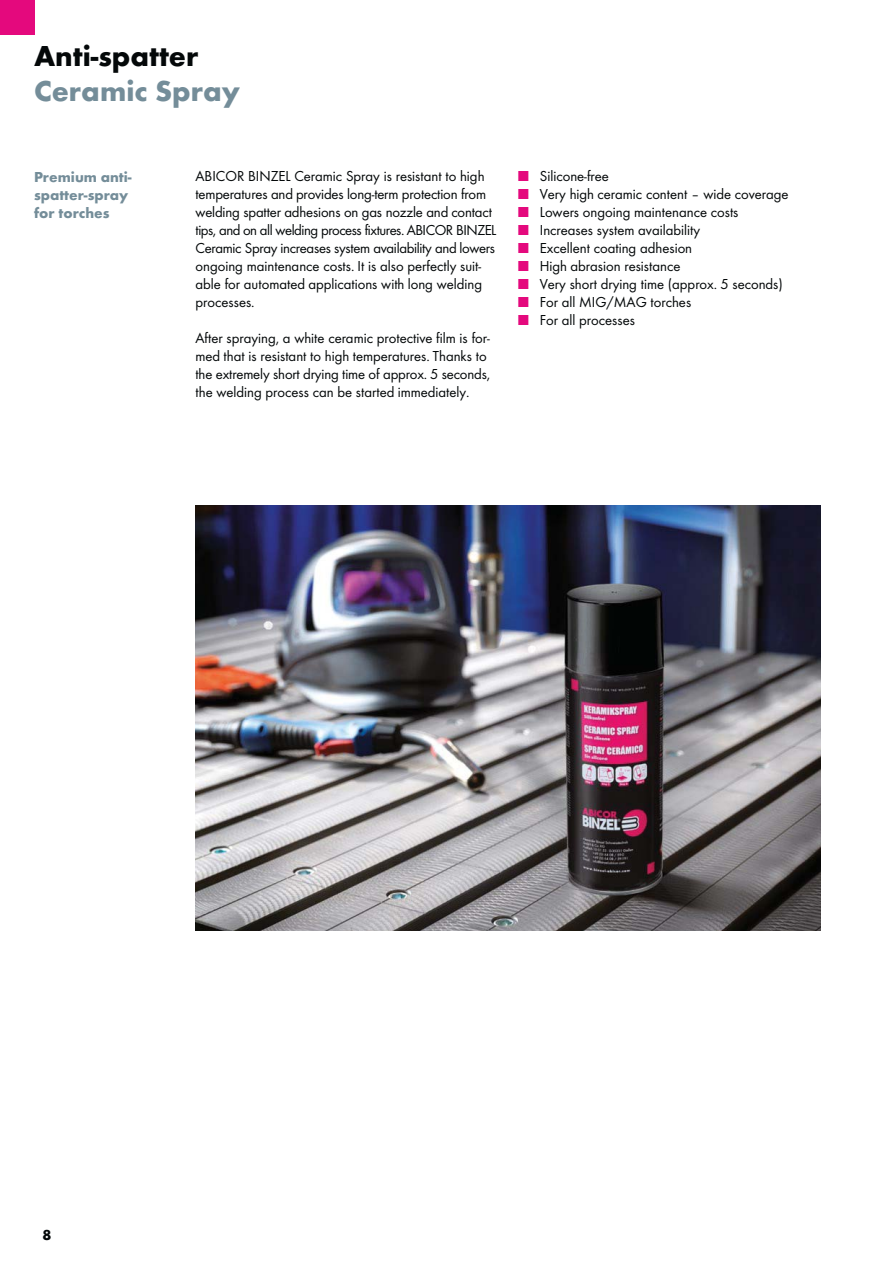
<style>
.page{position:relative;width:893px;height:1263px;background:#fff}
.page>*{position:absolute;margin:0;border:0;box-sizing:border-box;transform-origin:0 0}
.t1{font:700 30px "Futura TOT";color:#748d99}
.t2{font:700 30px "Futura TOT";color:#040809}
.t3{font:15px/18px "Futura TOT Boo";color:#040809}
.t4{font:700 15px/18px "Futura TOT";color:#748d99}
.t5{font:700 15px "Futura TOT";color:#040809}
.s1{color:#e4097d}
</style>
<div class="page">
<div style="left:0;top:0;width:34px;height:34px;background:#e4097d"></div>
<img style="left:196px;top:505px;width:624px;height:425px">
<h1 class="t2" style="left:34px;top:39px;width:166px">Anti-spatter</h1>
<h1 class="t1" style="left:34px;top:73px;width:207px">Ceramic Spray</h1>
<p class="t4" style="left:34px;top:168px;width:99px">Premium anti&shy;spatter-spray for torches</p>
<p class="t3" style="left:196px;top:169px;width:302px">ABICOR BINZEL Ceramic Spray is resistant to high temperatures and provides long-term protection from welding spatter adhesions on gas nozzle and contact tips, and on all welding process fixtures. ABICOR BINZEL Ceramic Spray increases system availability and lowers ongoing maintenance costs. It is also perfectly suit&shy;able for automated applications with long welding processes.</p>
<p class="t3" style="left:196px;top:331px;width:296px">After spraying, a white ceramic protective film is for&shy;med that is resistant to high temperatures. Thanks to the extremely short drying time of approx. 5 seconds, the welding process can be started immediately.</p>
<p class="t3" style="left:519px;top:169px;width:92px"><span class="s1">■</span> Silicone-free</p>
<p class="t3" style="left:519px;top:187px;width:271px"><span class="s1">■</span> Very high ceramic content – wide coverage</p>
<p class="t3" style="left:519px;top:205px;width:221px"><span class="s1">■</span> Lowers ongoing maintenance costs</p>
<p class="t3" style="left:519px;top:223px;width:183px"><span class="s1">■</span> Increases system availability</p>
<p class="t3" style="left:519px;top:241px;width:175px"><span class="s1">■</span> Excellent coating adhesion</p>
<p class="t3" style="left:519px;top:259px;width:163px"><span class="s1">■</span> High abrasion resistance</p>
<p class="t3" style="left:519px;top:277px;width:266px"><span class="s1">■</span> Very short drying time (approx. 5 seconds)</p>
<p class="t3" style="left:519px;top:295px;width:174px"><span class="s1">■</span> For all MIG/MAG torches</p>
<p class="t3" style="left:519px;top:313px;width:118px"><span class="s1">■</span> For all processes</p>
<p class="t5" style="left:43px;top:1226px;width:10px">8</p>
</div>
